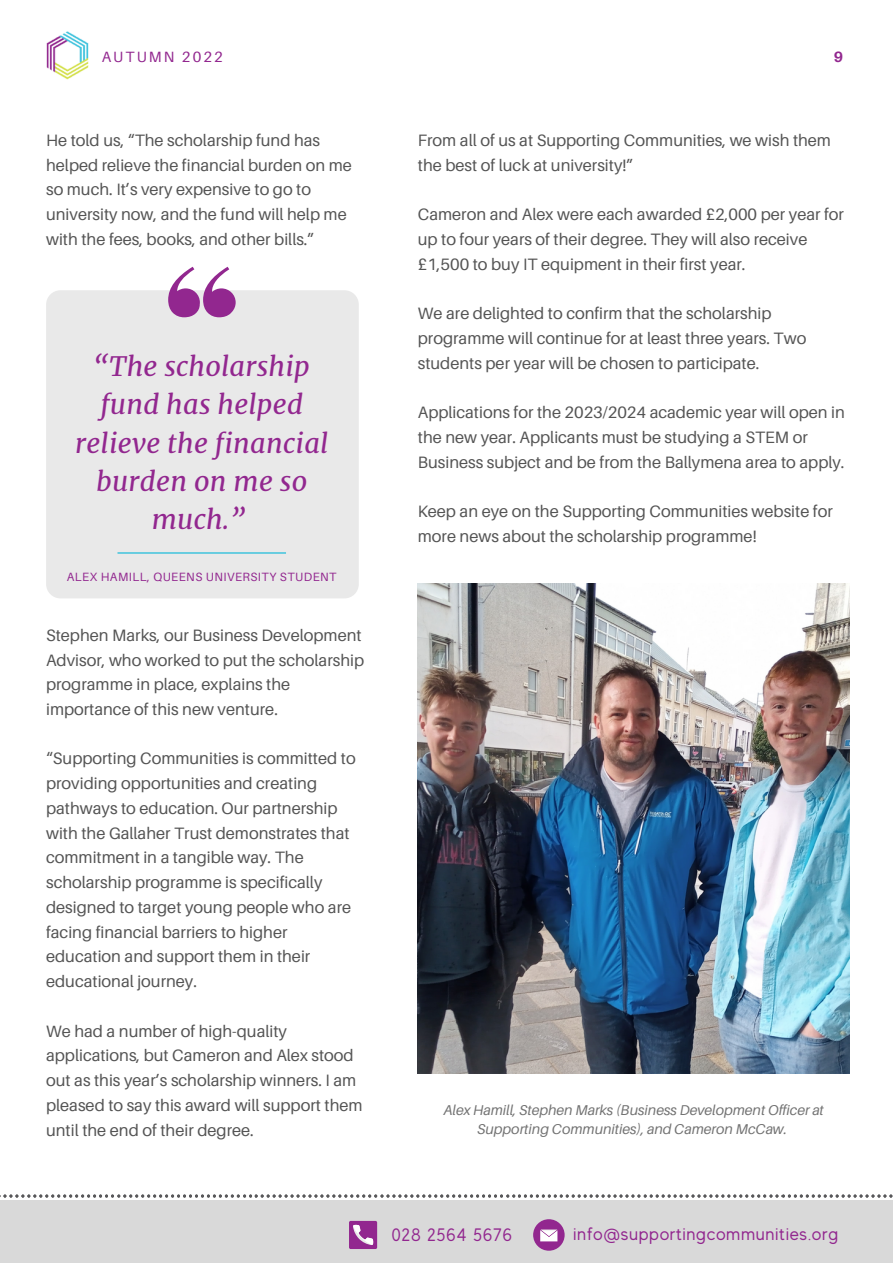
<style>
.page{position:relative;width:893px;height:1264px;background:#fff}
.page>*{position:absolute;margin:0;border:0;box-sizing:border-box;transform-origin:0 0}
.t1{font:italic 27px/38.2px "Merriweather";letter-spacing:.01em;color:#92278f;text-align:center}
.t2{font:18px "MADE Evolve Sans";letter-spacing:.035em;color:#92278f}
.t3{font:16.5px/24.8px "Aileron";color:#545454}
.t4{font:700 15px "Aileron";color:#92278f}
.t5{font:14.85px "Aileron";letter-spacing:.14em;color:#92278f}
.t6{font:italic 14.25px/19px "Aileron";color:#737373;text-align:center}
.t7{font:12px "Aileron";letter-spacing:.04em;color:#92278f}
</style>
<div class="page">
<div style="left:0;top:1200px;width:892px;height:62px;background:#d9d9d9"></div>
<svg style="left:0;top:1194px;width:893px;height:3px"></svg>
<div style="left:349px;top:1220px;width:28px;height:28px;background:#92278f;border-radius:2px"></div>
<svg style="left:353px;top:1224px;width:20px;height:21px"></svg>
<div style="left:533px;top:1219px;width:31px;height:31px;background:#92278f;border-radius:50%"></div>
<svg style="left:540px;top:1229px;width:17px;height:12px"></svg>
<img style="left:46px;top:31px;width:43px;height:49px">
<img style="left:418px;top:584px;width:431px;height:489px">
<div style="left:46px;top:290px;width:313px;height:308px;background:#e9e9e9;border-radius:14px"></div>
<svg style="left:168px;top:267px;width:68px;height:50px"></svg>
<svg style="left:117px;top:552px;width:169px;height:1px"></svg>
<p class="t5" style="left:102px;top:47px;width:122px">AUTUMN 2022</p>
<p class="t4" style="left:833px;top:47px;width:11px">9</p>
<p class="t3" style="left:46px;top:127px;width:307px">He told us, “The scholarship fund has helped relieve the financial burden on me so much. It’s very expensive to go to university now, and the fund will help me with the fees, books, and other bills.”</p>
<h1 class="t1" style="left:75px;top:347px;width:255px">“The scholarship fund has helped relieve the financial burden on me so much.”</h1>
<p class="t7" style="left:67px;top:569px;width:271px">ALEX HAMILL, QUEENS UNIVERSITY STUDENT</p>
<p class="t3" style="left:46px;top:622px;width:319px">Stephen Marks, our Business Development Advisor, who worked to put the scholarship programme in place, explains the importance of this new venture.</p>
<p class="t3" style="left:46px;top:746px;width:311px">“Supporting Communities is committed to providing opportunities and creating pathways to education. Our partnership with the Gallaher Trust demonstrates that commitment in a tangible way. The scholarship programme is specifically designed to target young people who are facing financial barriers to higher education and support them in their educational journey.</p>
<p class="t3" style="left:46px;top:1018px;width:318px">We had a number of high-quality applications, but Cameron and Alex stood out as this year’s scholarship winners. I am pleased to say this award will support them until the end of their degree.</p>
<p class="t3" style="left:418px;top:127px;width:414px">From all of us at Supporting Communities, we wish them the best of luck at university!”</p>
<p class="t3" style="left:418px;top:202px;width:427px">Cameron and Alex were each awarded £2,000 per year for up to four years of their degree. They will also receive £1,500 to buy IT equipment in their first year.</p>
<p class="t3" style="left:418px;top:300px;width:390px">We are delighted to confirm that the scholarship programme will continue for at least three years. Two students per year will be chosen to participate.</p>
<p class="t3" style="left:418px;top:399px;width:428px">Applications for the 2023/2024 academic year will open in the new year. Applicants must be studying a STEM or<br>Business subject and be from the Ballymena area to apply.</p>
<p class="t3" style="left:418px;top:498px;width:416px">Keep an eye on the Supporting Communities website for more news about the scholarship programme!</p>
<p class="t6" style="left:443px;top:1100px;width:382px">Alex Hamill, Stephen Marks (Business Development Officer at<br>Supporting Communities), and Cameron McCaw.</p>
<p class="t2" style="left:391px;top:1224px;width:122px">028 2564 5676</p>
<p class="t2" style="left:573px;top:1223px;width:266px">info@supportingcommunities.org</p>
</div>
